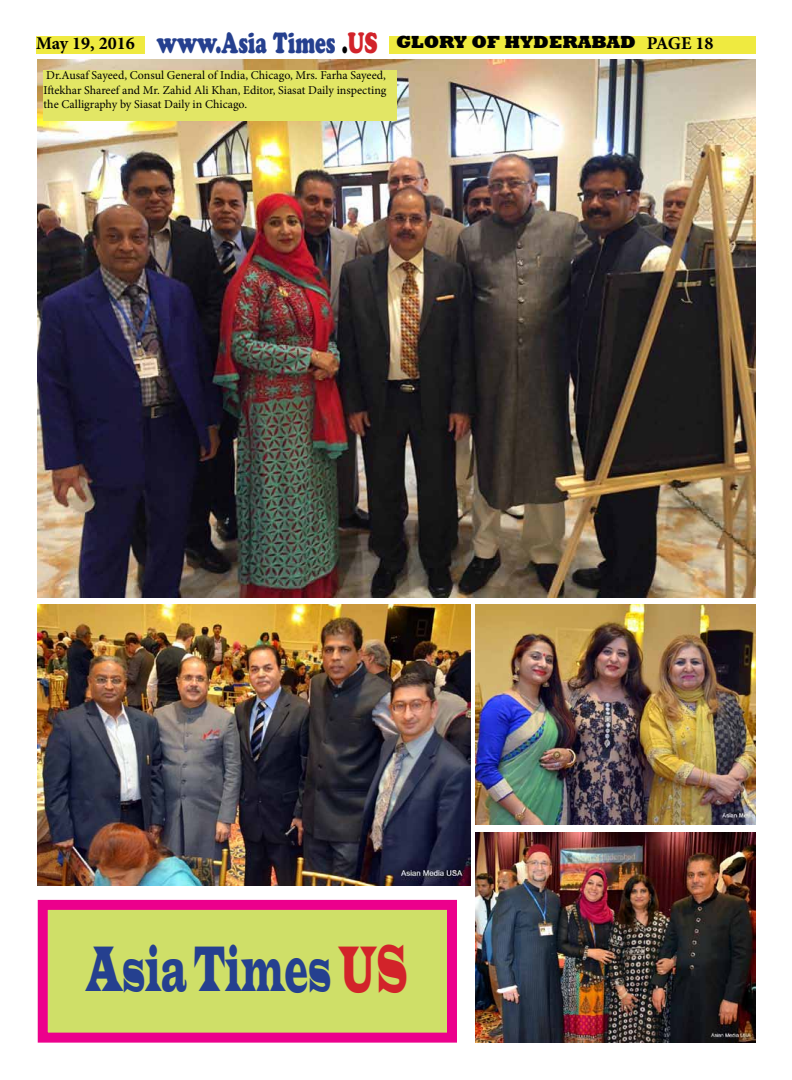
<style>
.page{position:relative;width:792px;height:1080px;background:#fff}
.page>*{position:absolute;margin:0;border:0;box-sizing:border-box;transform-origin:0 0}
.t1{font:66.1px "Latin Wide";color:#25408f;scale:.39 1}
.t2{font:29.1px "Cooper Black Std";color:#25408f;scale:.67 1}
.t3{font:800 18px "Rockwell";color:#000}
.t4{font:12px/14.4px "Minion Pro";color:#000;text-align:justify}
.s1{font-family:"Minion Pro";font-weight:700;font-size:18px;color:#000}
.s2{color:#000}
.s3{color:#d2232a}
.s4{font-family:"Minion Pro";font-weight:700}
</style>
<div class="page">
<div style="left:36px;top:36px;width:720px;height:18px;background:#efea40"></div>
<div style="left:145px;top:36px;width:244px;height:18px;background:#fff"></div>
<img style="left:38px;top:59px;width:717px;height:539px">
<img style="left:38px;top:605px;width:432px;height:281px">
<img style="left:476px;top:605px;width:280px;height:220px">
<img style="left:476px;top:832px;width:280px;height:210px">
<div style="left:43px;top:905px;width:409px;height:133px;background:#cfdf68"></div>
<div style="left:38px;top:900px;width:419px;height:143px;border:10px solid #ec008c"></div>
<div style="left:44px;top:71px;width:353px;height:50px;background:#e2e665"></div>
<h2 class="t2" style="left:36px;top:25px;width:511px"><span class="s1">May 19, 2016</span> www.Asia Times <span class="s2">.</span><span class="s3">US</span></h2>
<h3 class="t3" style="left:396px;top:32px;width:319px">GLORY OF HYDERABAD <span class="s4">PAGE 18</span></h3>
<p class="t4" style="left:44px;top:68px;width:344px">Dr.Ausaf Sayeed, Consul General of India, Chicago, Mrs. Farha Sayeed, Iftekhar Shareef and Mr. Zahid Ali Khan, Editor, Siasat Daily inspecting the Calligraphy by Siasat Daily in Chicago.</p>
<h1 class="t1" style="left:87px;top:928px;width:825px">Asia Times <span class="s3">US</span></h1>
</div>
